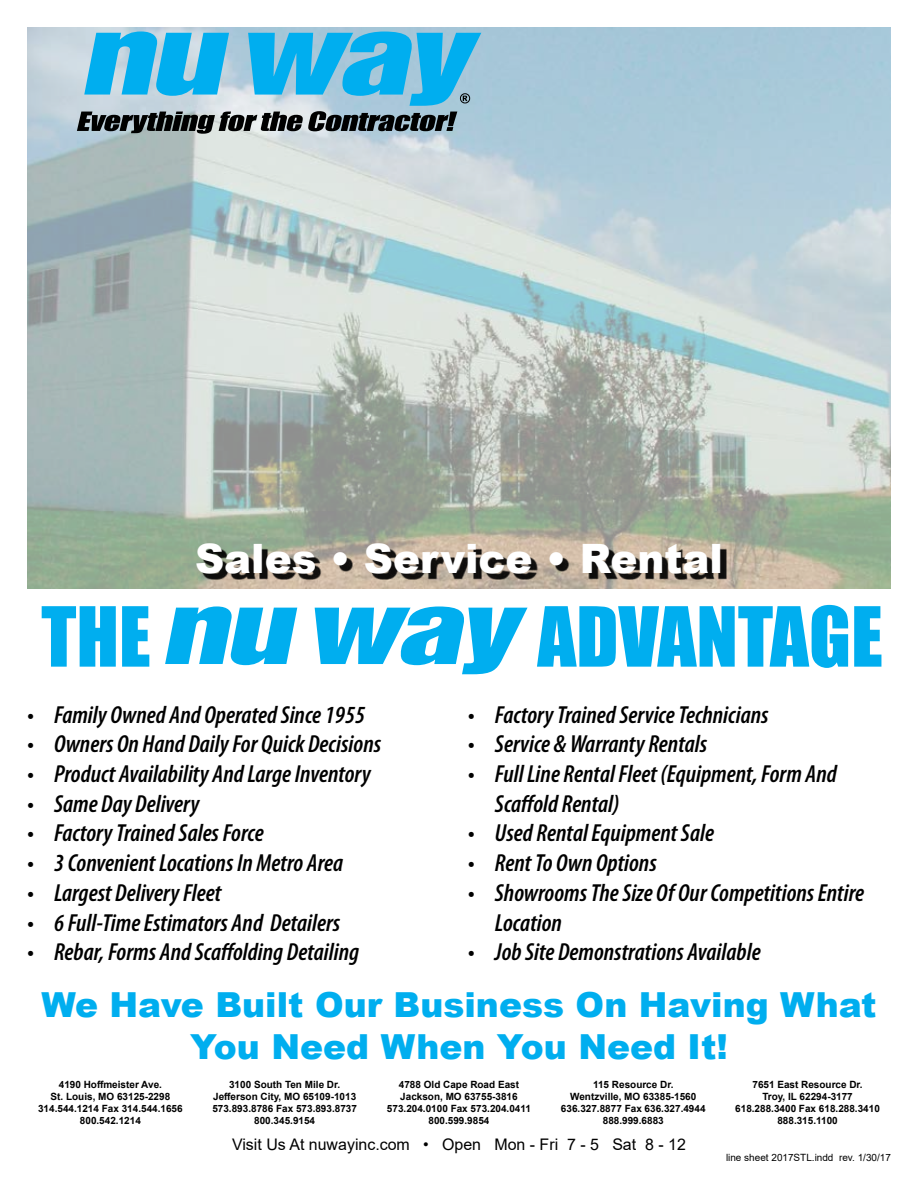
<style>
.page{position:relative;width:918px;height:1188px;background:#fff}
.page>*{position:absolute;margin:0;border:0;box-sizing:border-box;transform-origin:0 0}
.t1{font:76.5px "Impact";color:#00aeef}
.t2{font:900 40.5px "Arial";color:#fff}
.t3{font:900 34.5px/42px "Arial";color:#00aeef;text-align:center}
.t4{font:italic 600 condensed 24.75px/29.7px "Myriad Pro";color:#000}
.t5{font:15.9px "Arial";color:#000}
.t6{font:700 9.9px/12px "Arial";color:#000;text-align:center}
.t7{font:9.9px "Arial";color:#000}
</style>
<div class="page">
<img style="left:27px;top:27px;width:864px;height:562px">
<svg style="left:77px;top:32px;width:404px;height:102px;background:#59abcb"></svg>
<div style="left:201px;top:548px;width:525px;height:32px;background:#000;opacity:.93"></div>
<svg style="left:165px;top:606px;width:132px;height:59px"></svg>
<svg style="left:315px;top:606px;width:213px;height:68px"></svg>
<h2 class="t2" style="left:195px;top:529px;width:529px">Sales • Service • Rental</h2>
<h1 class="t1" style="left:41px;top:577px;width:111px">THE</h1>
<h1 class="t1" style="left:537px;top:577px;width:347px">ADVANTAGE</h1>
<p class="t4" style="left:27px;top:699px;width:340px">• Family Owned And Operated Since 1955</p>
<p class="t4" style="left:27px;top:729px;width:356px">• Owners On Hand Daily For Quick Decisions</p>
<p class="t4" style="left:27px;top:759px;width:345px">• Product Availability And Large Inventory</p>
<p class="t4" style="left:27px;top:788px;width:174px">• Same Day Delivery</p>
<p class="t4" style="left:27px;top:818px;width:238px">• Factory Trained Sales Force</p>
<p class="t4" style="left:27px;top:848px;width:318px">• 3 Convenient Locations In Metro Area</p>
<p class="t4" style="left:27px;top:877px;width:196px">• Largest Delivery Fleet</p>
<p class="t4" style="left:27px;top:907px;width:315px">• 6 Full-Time Estimators And Detailers</p>
<p class="t4" style="left:27px;top:937px;width:334px">• Rebar, Forms And Scaffolding Detailing</p>
<p class="t4" style="left:468px;top:699px;width:302px">• Factory Trained Service Technicians</p>
<p class="t4" style="left:468px;top:729px;width:241px">• Service &amp; Warranty Rentals</p>
<p class="t4" style="left:495px;top:759px;width:343px;text-indent:-27px">• Full Line Rental Fleet (Equipment, Form And<br>Scaffold Rental)</p>
<p class="t4" style="left:468px;top:818px;width:248px">• Used Rental Equipment Sale</p>
<p class="t4" style="left:468px;top:848px;width:190px">• Rent To Own Options</p>
<p class="t4" style="left:495px;top:877px;width:371px;text-indent:-27px">• Showrooms The Size Of Our Competitions Entire<br>Location</p>
<p class="t4" style="left:468px;top:937px;width:294px">• Job Site Demonstrations Available</p>
<h3 class="t3" style="left:41px;top:982px;width:837px">We Have Built Our Business On Having What<br>You Need When You Need It!</h3>
<p class="t6" style="left:38px;top:1078px;width:146px">4190 Hoffmeister Ave.<br>St. Louis, MO 63125-2298<br>314.544.1214 Fax 314.544.1656<br>800.542.1214</p>
<p class="t6" style="left:212px;top:1079px;width:146px">3100 South Ten Mile Dr.<br>Jefferson City, MO 65109-1013<br>573.893.8786 Fax 573.893.8737<br>800.345.9154</p>
<p class="t6" style="left:387px;top:1079px;width:146px">4788 Old Cape Road East<br>Jackson, MO 63755-3816<br>573.204.0100 Fax 573.204.0411<br>800.599.9854</p>
<p class="t6" style="left:561px;top:1079px;width:146px">115 Resource Dr.<br>Wentzville, MO 63385-1560<br>636.327.8877 Fax 636.327.4944<br>888.999.6883</p>
<p class="t6" style="left:735px;top:1079px;width:146px">7651 East Resource Dr.<br>Troy, IL 62294-3177<br>618.288.3400 Fax 618.288.3410<br>888.315.1100</p>
<p class="t5" style="left:232px;top:1133px;width:455px">Visit Us At nuwayinc.com • Open Mon - Fri 7 - 5 Sat 8 - 12</p>
<p class="t7" style="left:726px;top:1151px;width:166px">line sheet 2017STL.indd rev. 1/30/17</p>
</div>
